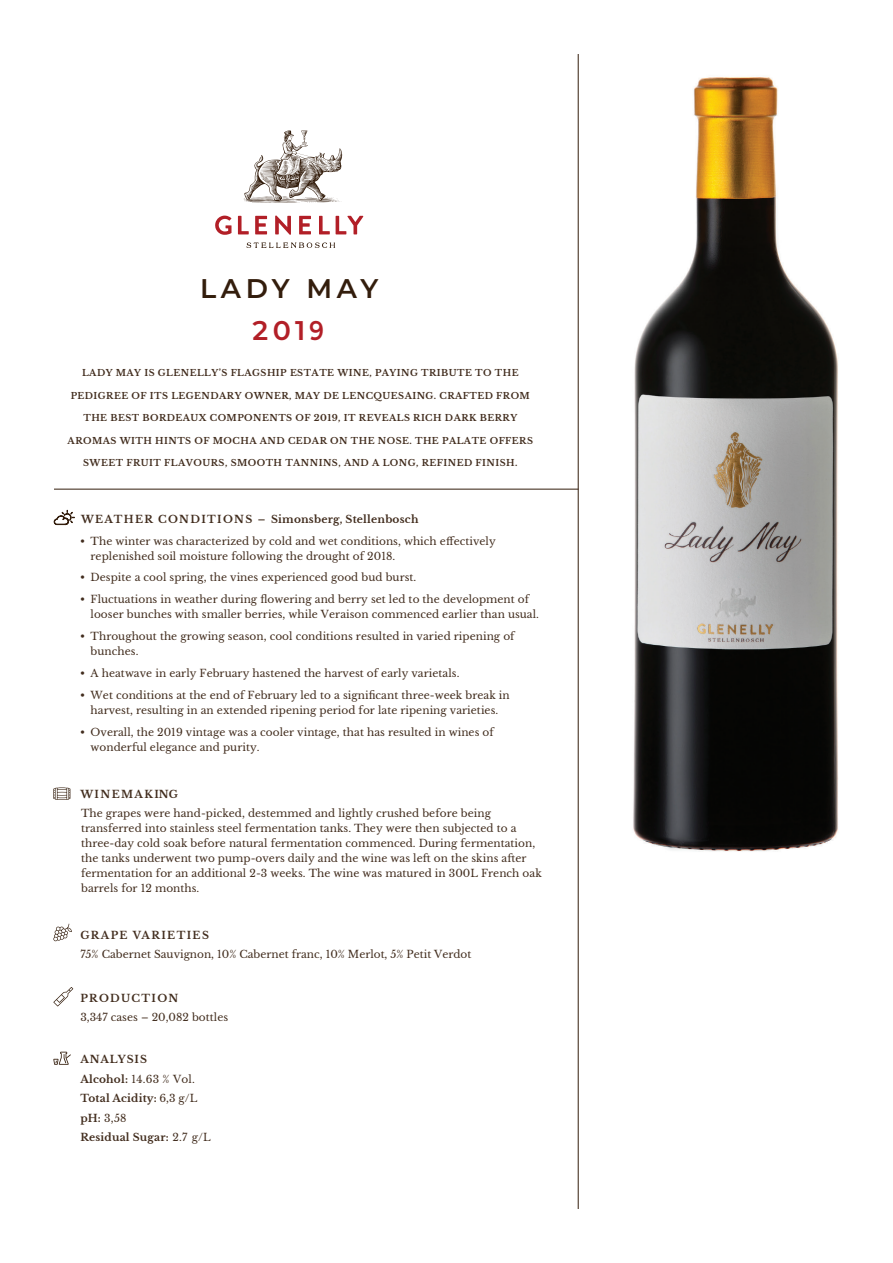
<style>
.page{position:relative;width:893px;height:1263px;background:#fff}
.page>*{position:absolute;margin:0;border:0;box-sizing:border-box;transform-origin:0 0}
.t1{font:600 27px "Montserrat";letter-spacing:.17em;color:#331d0c}
.t2{font:600 27px "Montserrat";color:#b21f27}
.t3{font:10.5px/15px "Libre Baskerville";letter-spacing:.005em;color:#412c1d}
.t4{font:10.5px "Libre Baskerville";color:#422d1e}
.t5{font:700 10.5px/19.5px "Libre Baskerville";letter-spacing:.02em;color:#422d1e}
.t6{font:700 10.5px "Libre Baskerville";letter-spacing:.02em;color:#412c1d}
.t7{font:700 10.5px "Libre Baskerville";letter-spacing:.13em;color:#422d1e}
.t8{font:700 10.5px "Libre Baskerville";letter-spacing:.12em;color:#422d1e}
.t9{font:700 9px "Libre Baskerville";letter-spacing:.05em;color:#412c1d}
.s1{font-weight:400}
</style>
<div class="page">
<hr style="left:578px;top:54px;width:1px;height:1155px;background:#331d0c">
<img style="left:633px;top:77px;width:206px;height:775px">
<hr style="left:54px;top:489px;width:524px;height:1px;background:#331d0c">
<svg style="left:215px;top:215px;width:148px;height:20px"></svg>
<svg style="left:246px;top:242px;width:89px;height:6px"></svg>
<svg style="left:244px;top:130px;width:98px;height:73px"></svg>
<svg style="left:54px;top:510px;width:21px;height:15px"></svg>
<svg style="left:53px;top:787px;width:17px;height:13px"></svg>
<svg style="left:53px;top:924px;width:19px;height:17px"></svg>
<svg style="left:53px;top:987px;width:20px;height:19px"></svg>
<svg style="left:53px;top:1052px;width:18px;height:13px"></svg>
<h1 class="t1" style="left:200px;top:270px;width:180px">LADY MAY</h1>
<h1 class="t2" style="left:252px;top:312px;width:73px">2019</h1>
<p class="t9" style="left:82px;top:367px;width:438px">LADY MAY IS GLENELLY’S FLAGSHIP ESTATE WINE, PAYING TRIBUTE TO THE</p>
<p class="t9" style="left:71px;top:390px;width:461px">PEDIGREE OF ITS LEGENDARY OWNER, MAY DE LENCQUESAING. CRAFTED FROM</p>
<p class="t9" style="left:83px;top:412px;width:435px">THE BEST BORDEAUX COMPONENTS OF 2019, IT REVEALS RICH DARK BERRY</p>
<p class="t9" style="left:68px;top:435px;width:467px">AROMAS WITH HINTS OF MOCHA AND CEDAR ON THE NOSE. THE PALATE OFFERS</p>
<p class="t9" style="left:83px;top:457px;width:436px">SWEET FRUIT FLAVOURS, SMOOTH TANNINS, AND A LONG, REFINED FINISH.</p>
<p class="t6" style="left:81px;top:513px;width:339px">WEATHER CONDITIONS – Simonsberg, Stellenbosch</p>
<p class="t3" style="left:91px;top:533px;width:407px;text-indent:-10px">• The winter was characterized by cold and wet conditions, which effectively replenished soil moisture following the drought of 2018.</p>
<p class="t3" style="left:80px;top:570px;width:338px">• Despite a cool spring, the vines experienced good bud burst.</p>
<p class="t3" style="left:91px;top:592px;width:450px;text-indent:-10px">• Fluctuations in weather during flowering and berry set led to the development of looser bunches with smaller berries, while Veraison commenced earlier than usual.</p>
<p class="t3" style="left:91px;top:629px;width:425px;text-indent:-10px">• Throughout the growing season, cool conditions resulted in varied ripening of bunches.</p>
<p class="t3" style="left:80px;top:666px;width:381px">• A heatwave in early February hastened the harvest of early varietals.</p>
<p class="t3" style="left:80px;top:688px;width:431px;text-align:center">• Wet conditions at the end of February led to a significant three-week break in harvest, resulting in an extended ripening period for late ripening varieties.</p>
<p class="t3" style="left:91px;top:725px;width:405px;text-indent:-10px">• Overall, the 2019 vintage was a cooler vintage, that has resulted in wines of wonderful elegance and purity.</p>
<p class="t7" style="left:80px;top:787px;width:99px">WINEMAKING</p>
<p class="t3" style="left:81px;top:806px;width:462px">The grapes were hand-picked, destemmed and lightly crushed before being transferred into stainless steel fermentation tanks. They were then subjected to a three-day cold soak before natural fermentation commenced. During fermentation, the tanks underwent two pump-overs daily and the wine was left on the skins after fermentation for an additional 2-3 weeks. The wine was matured in 300L French oak barrels for 12 months.</p>
<p class="t7" style="left:80px;top:929px;width:130px">GRAPE VARIETIES</p>
<p class="t4" style="left:80px;top:948px;width:393px">75% Cabernet Sauvignon, 10% Cabernet franc, 10% Merlot, 5% Petit Verdot</p>
<p class="t8" style="left:80px;top:992px;width:99px">PRODUCTION</p>
<p class="t4" style="left:80px;top:1011px;width:149px">3,347 cases – 20,082 bottles</p>
<p class="t5" style="left:80px;top:1050px;width:132px">ANALYSIS<br>Alcohol: <span class="s1">14.63 % Vol.<br></span>Total Acidity: <span class="s1">6,3 g/L </span>pH: <span class="s1">3,58<br></span>Residual Sugar: <span class="s1">2.7 g/L</span></p>
</div>
